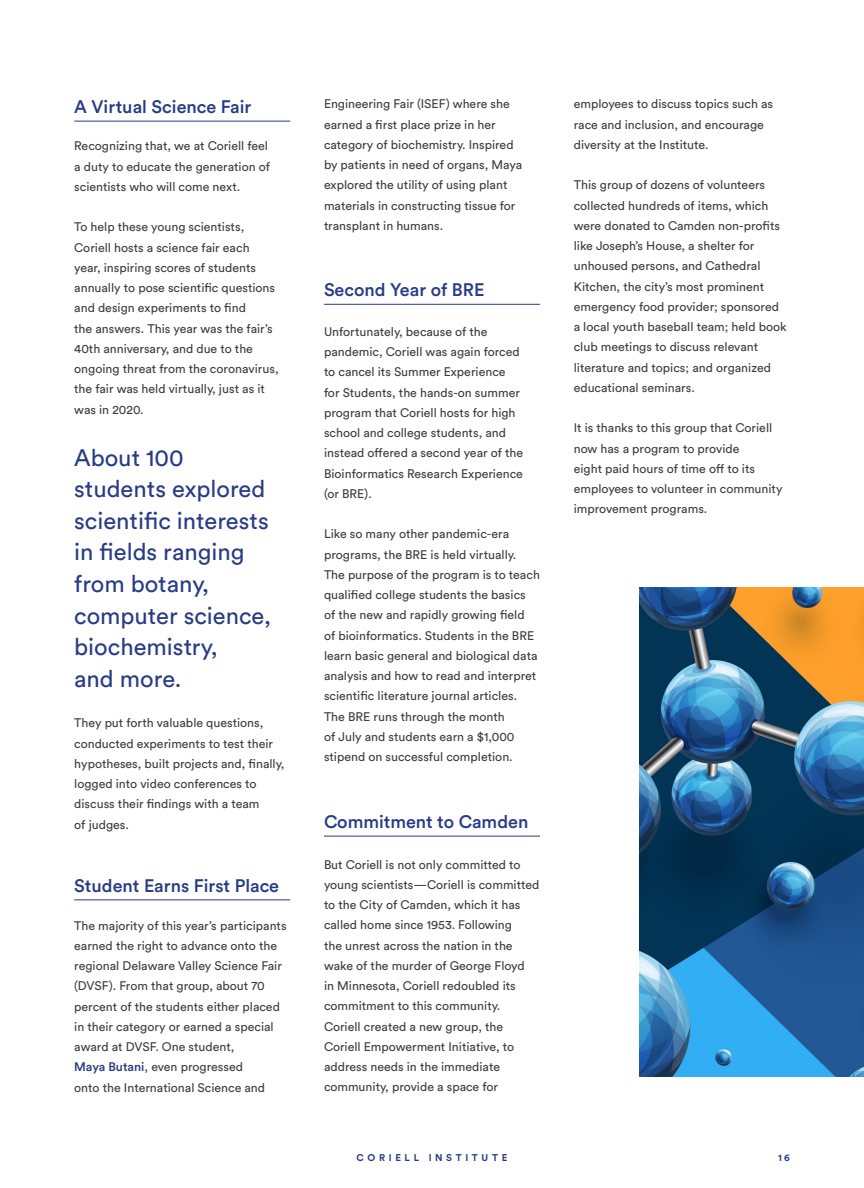
<style>
.page{position:relative;width:864px;height:1188px;background:#fff}
.page>*{position:absolute;margin:0;border:0;box-sizing:border-box;transform-origin:0 0}
.body_copy{font:23.7px/31.7px "Circular Std";color:#283c86}
.body_copy-2{font:500 18px "Circular Std";color:#283c86}
.body_copy-3{font:12.3px/20.2px "Circular Std";color:#3e3e3f}
.t1{font:700 9.75px "Circular Std";letter-spacing:.37em;color:#283c86}
.s1{font-weight:500;color:#283c86}
</style>
<div class="page">
<img style="left:639px;top:588px;width:225px;height:489px">
<hr style="left:74px;top:121px;width:216px;height:1px;background:#283c86">
<hr style="left:324px;top:304px;width:216px;height:1px;background:#283c86">
<hr style="left:324px;top:836px;width:216px;height:1px;background:#283c86">
<hr style="left:74px;top:899px;width:216px;height:1px;background:#283c86">
<p class="body_copy-2" style="left:74px;top:95px;width:179px">A Virtual Science Fair</p>
<p class="body_copy-3" style="left:74px;top:136px;width:197px">Recognizing that, we at Coriell feel a duty to educate the generation of scientists who will come next.</p>
<p class="body_copy-3" style="left:74px;top:217px;width:206px">To help these young scientists,<br>Coriell hosts a science fair each year, inspiring scores of students annually to pose scientific questions and design experiments to find<br>the answers. This year was the fair’s<br>40th anniversary, and due to the ongoing threat from the coronavirus, the fair was held virtually, just as it was in 2020.</p>
<p class="body_copy" style="left:74px;top:441px;width:198px">About 100 students explored scientific interests in fields ranging from botany, computer science, biochemistry,<br>and more.</p>
<p class="body_copy-3" style="left:74px;top:713px;width:212px">They put forth valuable questions, conducted experiments to test their hypotheses, built projects and, finally, logged into video conferences to discuss their findings with a team<br>of judges.</p>
<p class="body_copy-2" style="left:74px;top:874px;width:206px">Student Earns First Place</p>
<p class="body_copy-3" style="left:74px;top:915px;width:214px">The majority of this year’s participants earned the right to advance onto the regional Delaware Valley Science Fair (DVSF). From that group, about 70 percent of the students either placed in their category or earned a special award at DVSF. One student,<br><span class="s1">Maya Butani</span>, even progressed<br>onto the International Science and</p>
<p class="body_copy-3" style="left:324px;top:94px;width:200px">Engineering Fair (ISEF) where she earned a first place prize in her category of biochemistry. Inspired by patients in need of organs, Maya explored the utility of using plant materials in constructing tissue for transplant in humans.</p>
<p class="body_copy-2" style="left:324px;top:278px;width:162px">Second Year of BRE</p>
<p class="body_copy-3" style="left:324px;top:321px;width:201px">Unfortunately, because of the pandemic, Coriell was again forced to cancel its Summer Experience for Students, the hands-on summer program that Coriell hosts for high school and college students, and instead offered a second year of the<br>Bioinformatics Research Experience (or BRE).</p>
<p class="body_copy-3" style="left:324px;top:524px;width:217px">Like so many other pandemic-era programs, the BRE is held virtually.<br>The purpose of the program is to teach qualified college students the basics of the new and rapidly growing field<br>of bioinformatics. Students in the BRE learn basic general and biological data analysis and how to read and interpret scientific literature journal articles.<br>The BRE runs through the month<br>of July and students earn a $1,000 stipend on successful completion.</p>
<p class="body_copy-2" style="left:324px;top:810px;width:206px">Commitment to Camden</p>
<p class="body_copy-3" style="left:324px;top:854px;width:217px">But Coriell is not only committed to young scientists—Coriell is committed to the City of Camden, which it has called home since 1953. Following<br>the unrest across the nation in the wake of the murder of George Floyd<br>in Minnesota, Coriell redoubled its commitment to this community.<br>Coriell created a new group, the Coriell Empowerment Initiative, to address needs in the immediate community, provide a space for</p>
<p class="body_copy-3" style="left:574px;top:94px;width:201px">employees to discuss topics such as race and inclusion, and encourage diversity at the Institute.</p>
<p class="body_copy-3" style="left:574px;top:175px;width:214px">This group of dozens of volunteers collected hundreds of items, which were donated to Camden non-profits like Joseph’s House, a shelter for unhoused persons, and Cathedral Kitchen, the city’s most prominent emergency food provider; sponsored a local youth baseball team; held book club meetings to discuss relevant literature and topics; and organized educational seminars.</p>
<p class="body_copy-3" style="left:574px;top:418px;width:210px">It is thanks to this group that Coriell now has a program to provide<br>eight paid hours of time off to its employees to volunteer in community improvement programs.</p>
<p class="t1" style="left:357px;top:1152px;width:152px">CORIELL INSTITUTE</p>
<p class="t1" style="left:778px;top:1152px;width:13px">16</p>
</div>
